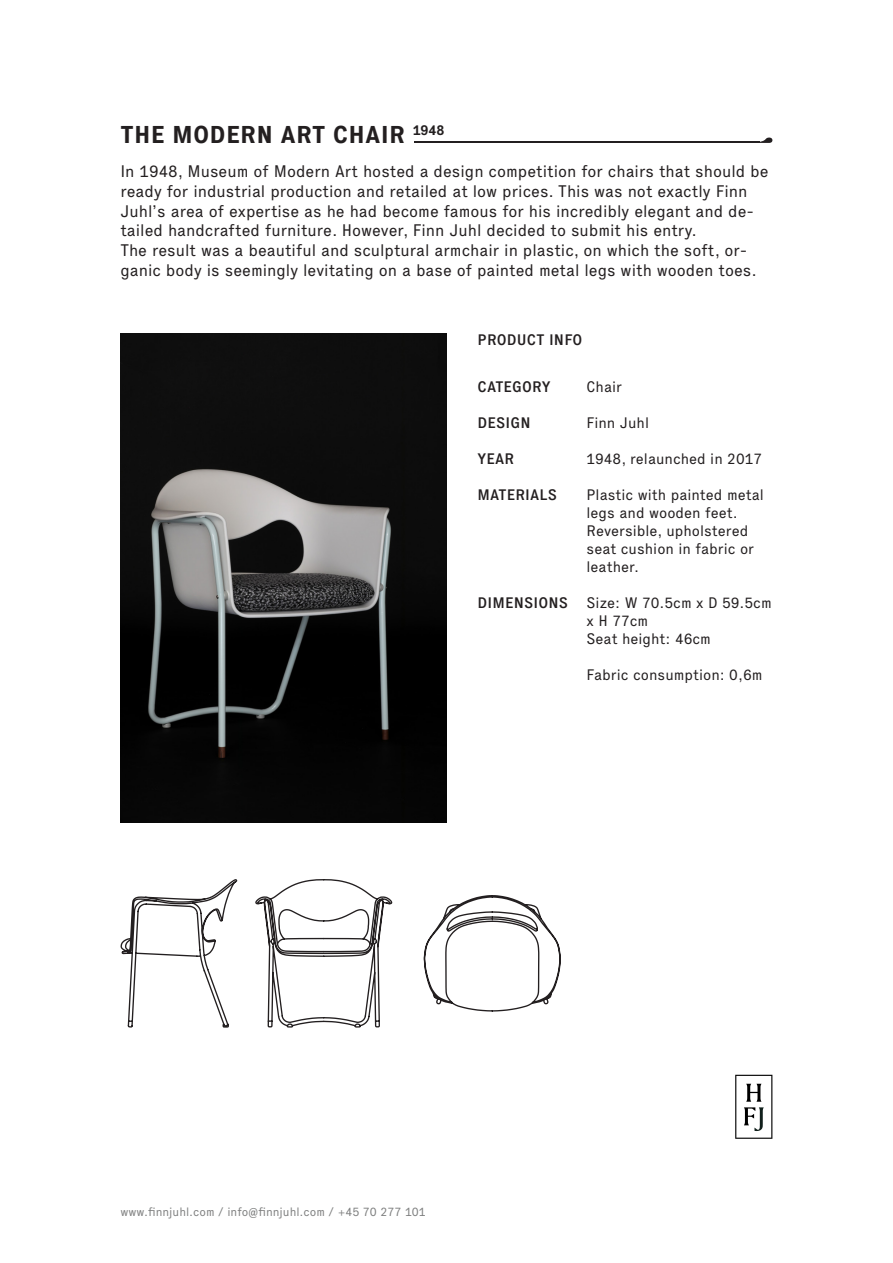
<style>
.page{position:relative;width:893px;height:1263px;background:#fff}
.page>*{position:absolute;margin:0;border:0;box-sizing:border-box;transform-origin:0 0}
.t1{font:700 24px "Executive";letter-spacing:.01em;color:#231f20}
.t2{font:16.5px/19.8px "Executive";color:#231f20}
.t3{font:15px/18px "Executive";color:#231f20}
.t4{font:500 15px "Executive";letter-spacing:.01em;color:#231f20}
.t5{font:12px "Executive";color:#7f8080}
</style>
<div class="page">
<svg style="left:120px;top:879px;width:441px;height:149px"></svg>
<img style="left:121px;top:334px;width:325px;height:488px">
<svg style="left:735px;top:1075px;width:37px;height:64px"></svg>
<svg style="left:758px;top:138px;width:14px;height:5px"></svg>
<hr style="left:414px;top:142px;width:345px;height:1px;background:#231f20">
<p class="t1" style="left:121px;top:119px;width:325px">THE MODERN ART CHAIR <sup>1948</sup></p>
<p class="t2" style="left:120px;top:161px;width:650px">In 1948, Museum of Modern Art hosted a design competition for chairs that should be ready for industrial production and retailed at low prices. This was not exactly Finn Juhl’s area of expertise as he had become famous for his incredibly elegant and de&shy;tailed handcrafted furniture. However, Finn Juhl decided to submit his entry.</p>
<p class="t2" style="left:120px;top:241px;width:638px">The result was a beautiful and sculptural armchair in plastic, on which the soft, or&shy;ganic body is seemingly levitating on a base of painted metal legs with wooden toes.</p>
<p class="t4" style="left:478px;top:331px;width:106px">PRODUCT INFO</p>
<p class="t4" style="left:478px;top:378px;width:75px">CATEGORY</p>
<p class="t4" style="left:478px;top:414px;width:55px">DESIGN</p>
<p class="t4" style="left:478px;top:450px;width:38px">YEAR</p>
<p class="t4" style="left:478px;top:486px;width:81px">MATERIALS</p>
<p class="t4" style="left:478px;top:594px;width:92px">DIMENSIONS</p>
<p class="t3" style="left:587px;top:378px;width:37px">Chair</p>
<p class="t3" style="left:587px;top:414px;width:64px">Finn Juhl</p>
<p class="t3" style="left:587px;top:450px;width:177px">1948, relaunched in 2017</p>
<p class="t3" style="left:587px;top:486px;width:179px">Plastic with painted metal legs and wooden feet.</p>
<p class="t3" style="left:587px;top:522px;width:169px">Reversible, upholstered seat cushion in fabric or leather.</p>
<p class="t3" style="left:587px;top:594px;width:187px">Size: W 70.5cm x D 59.5cm x H 77cm</p>
<p class="t3" style="left:587px;top:630px;width:126px">Seat height: 46cm</p>
<p class="t3" style="left:587px;top:666px;width:177px">Fabric consumption: 0,6m</p>
<p class="t5" style="left:121px;top:1204px;width:307px">www.finnjuhl.com / info@finnjuhl.com / +45 70 277 101</p>
</div>
